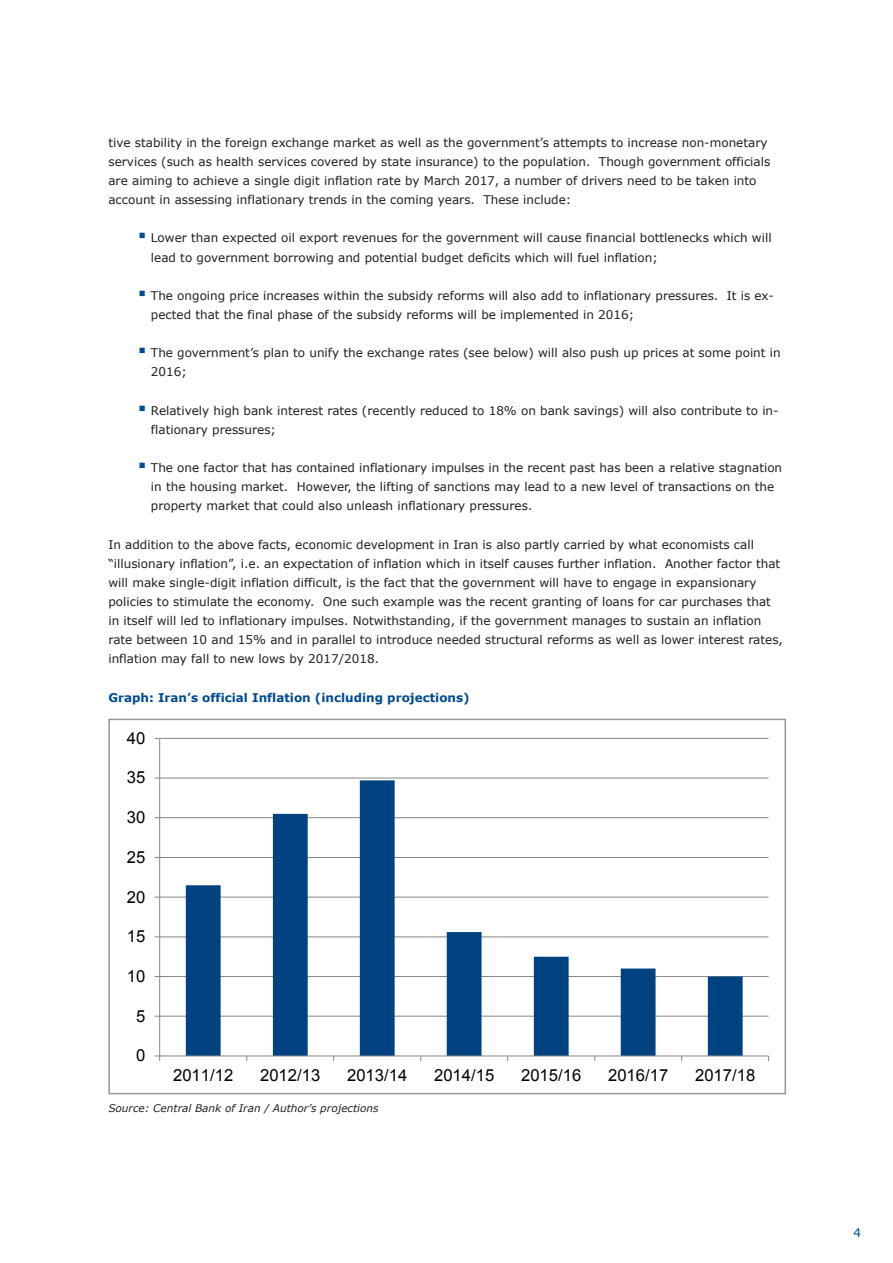
<style>
.page{position:relative;width:893px;height:1263px;background:#fff}
.page>*{position:absolute;margin:0;border:0;box-sizing:border-box;transform-origin:0 0}
.t1{font:16.65px "Arial";letter-spacing:.005em;color:#000}
.KAS_Fliesstext{font:12px/19.2px "Verdana";color:#231f20}
.KAS_Tabellenüberschr{font:700 12px "Verdana";color:#014b92}
.t2{font:12px "Verdana";color:#014990}
.KAS_Tabellenuntersch{font:italic 10.5px "Verdana";color:#231f20}
</style>
<div class="page">
<hr style="left:160px;top:1016px;width:609px;height:1px;background:#868686">
<hr style="left:160px;top:976px;width:609px;height:1px;background:#868686">
<hr style="left:160px;top:936px;width:609px;height:1px;background:#868686">
<hr style="left:160px;top:896px;width:609px;height:1px;background:#868686">
<hr style="left:160px;top:857px;width:609px;height:1px;background:#868686">
<hr style="left:160px;top:817px;width:609px;height:1px;background:#868686">
<hr style="left:160px;top:777px;width:609px;height:1px;background:#868686">
<hr style="left:160px;top:738px;width:609px;height:1px;background:#868686">
<svg style="left:186px;top:780px;width:557px;height:275px"></svg>
<hr style="left:159px;top:738px;width:1px;height:318px;background:#868686">
<hr style="left:160px;top:1055px;width:609px;height:1px;background:#868686">
<svg style="left:155px;top:1055px;width:5px;height:6px"></svg>
<div style="left:108px;top:719px;width:678px;height:375px;border:2px solid #939598"></div>
<p class="KAS_Fliesstext" style="left:108px;top:133px;width:663px">tive stability in the foreign exchange market as well as the government’s attempts to increase non-monetary services (such as health services covered by state insurance) to the population. Though government officials are aiming to achieve a single digit inflation rate by March 2017, a number of drivers need to be taken into account in assessing inflationary trends in the coming years. These include:</p>
<p class="KAS_Fliesstext" style="left:151px;top:228px;width:622px">Lower than expected oil export revenues for the government will cause financial bottlenecks which will lead to government borrowing and potential budget deficits which will fuel inflation;</p>
<p class="KAS_Fliesstext" style="left:151px;top:286px;width:624px">The ongoing price increases within the subsidy reforms will also add to inflationary pressures. It is ex&shy;pected that the final phase of the subsidy reforms will be implemented in 2016;</p>
<p class="KAS_Fliesstext" style="left:151px;top:343px;width:631px">The government’s plan to unify the exchange rates (see below) will also push up prices at some point in<br>2016;</p>
<p class="KAS_Fliesstext" style="left:151px;top:400px;width:629px">Relatively high bank interest rates (recently reduced to 18% on bank savings) will also contribute to in&shy;flationary pressures;</p>
<p class="KAS_Fliesstext" style="left:151px;top:458px;width:633px">The one factor that has contained inflationary impulses in the recent past has been a relative stagnation in the housing market. However, the lifting of sanctions may lead to a new level of transactions on the property market that could also unleash inflationary pressures.</p>
<p class="KAS_Fliesstext" style="left:108px;top:534px;width:676px">In addition to the above facts, economic development in Iran is also partly carried by what economists call “illusionary inflation”, i.e. an expectation of inflation which in itself causes further inflation. Another factor that will make single-digit inflation difficult, is the fact that the government will have to engage in expansionary policies to stimulate the economy. One such example was the recent granting of loans for car purchases that in itself will led to inflationary impulses. Notwithstanding, if the government manages to sustain an inflation rate between 10 and 15% and in parallel to introduce needed structural reforms as well as lower interest rates, inflation may fall to new lows by 2017/2018.</p>
<p class="KAS_Tabellenüberschr" style="left:108px;top:689px;width:363px">Graph: Iran’s official Inflation (including projections)</p>
<p class="t1" style="left:127px;top:727px;width:20px">40</p>
<p class="t1" style="left:127px;top:767px;width:20px">35</p>
<p class="t1" style="left:127px;top:806px;width:20px">30</p>
<p class="t1" style="left:127px;top:846px;width:20px">25</p>
<p class="t1" style="left:127px;top:886px;width:20px">20</p>
<p class="t1" style="left:127px;top:925px;width:20px">15</p>
<p class="t1" style="left:127px;top:965px;width:20px">10</p>
<p class="t1" style="left:136px;top:1005px;width:11px">5</p>
<p class="t1" style="left:136px;top:1044px;width:11px">0</p>
<p class="t1" style="left:173px;top:1064px;width:62px">2011/12</p>
<p class="t1" style="left:260px;top:1064px;width:62px">2012/13</p>
<p class="t1" style="left:347px;top:1064px;width:62px">2013/14</p>
<p class="t1" style="left:434px;top:1064px;width:62px">2014/15</p>
<p class="t1" style="left:521px;top:1064px;width:62px">2015/16</p>
<p class="t1" style="left:608px;top:1064px;width:62px">2016/17</p>
<p class="t1" style="left:695px;top:1064px;width:62px">2017/18</p>
<p class="KAS_Tabellenuntersch" style="left:108px;top:1101px;width:272px">Source: Central Bank of Iran / Author’s projections</p>
<p class="t2" style="left:853px;top:1225px;width:9px">4</p>
</div>
